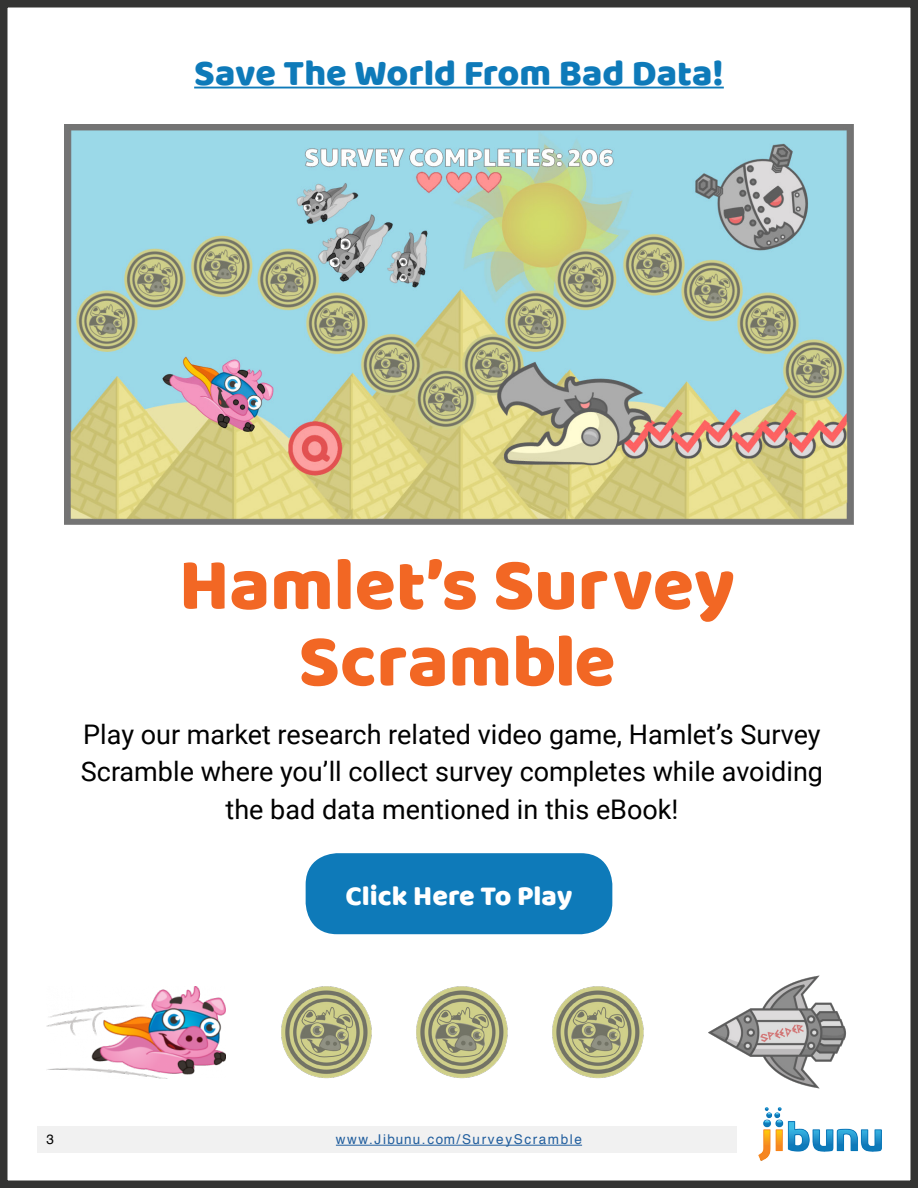
<style>
.page{position:relative;width:918px;height:1188px;background:#fff}
.page>*{position:absolute;margin:0;border:0;box-sizing:border-box;transform-origin:0 0}
.t1{font:75px/76.5px "Baloo";color:#f26724;text-align:center}
.t2{font:37.5px "Baloo";color:#0e7ab9}
.t3{font:28.5px "Baloo";color:#fff}
.t4{font:27px/37.5px "Roboto";color:#000;text-align:center}
.t5{font:13.5px "Helvetica";letter-spacing:.12em;color:#215e9e}
.t6{font:13.5px "Helvetica";color:#000}
</style>
<div class="page">
<div style="left:37px;top:1126px;width:700px;height:26px;background:#efefef"></div>
<img style="left:759px;top:1107px;width:122px;height:54px">
<hr style="left:336px;top:1145px;width:246px;height:1px;background:#215e9e">
<hr style="left:194px;top:87px;width:530px;height:1px;background:#0e7ab9">
<img style="left:65px;top:124px;width:788px;height:400px">
<div style="left:306px;top:853px;width:306px;height:81px;background:#0e7ab9;border-radius:31px"></div>
<img style="left:47px;top:986px;width:178px;height:92px">
<img style="left:281px;top:986px;width:91px;height:93px">
<img style="left:416px;top:986px;width:92px;height:93px">
<img style="left:552px;top:986px;width:92px;height:93px">
<img style="left:708px;top:975px;width:139px;height:114px">
<div style="left:0;top:0;width:918px;height:1188px;border:8px solid #343433"></div>
<p class="t2" style="left:194px;top:50px;width:531px">Save The World From Bad Data!</p>
<p class="t1" style="left:179px;top:544px;width:557px">Hamlet’s Survey<br>Scramble</p>
<p class="t4" style="left:81px;top:715px;width:744px">Play our market research related video game, Hamlet’s Survey<br>Scramble where you’ll collect survey completes while avoiding the bad data mentioned in this eBook!</p>
<p class="t3" style="left:345px;top:879px;width:228px">Click Here To Play</p>
<p class="t6" style="left:47px;top:1129px;width:9px">3</p>
<p class="t5" style="left:336px;top:1129px;width:248px">www.Jibunu.com/SurveyScramble</p>
</div>
